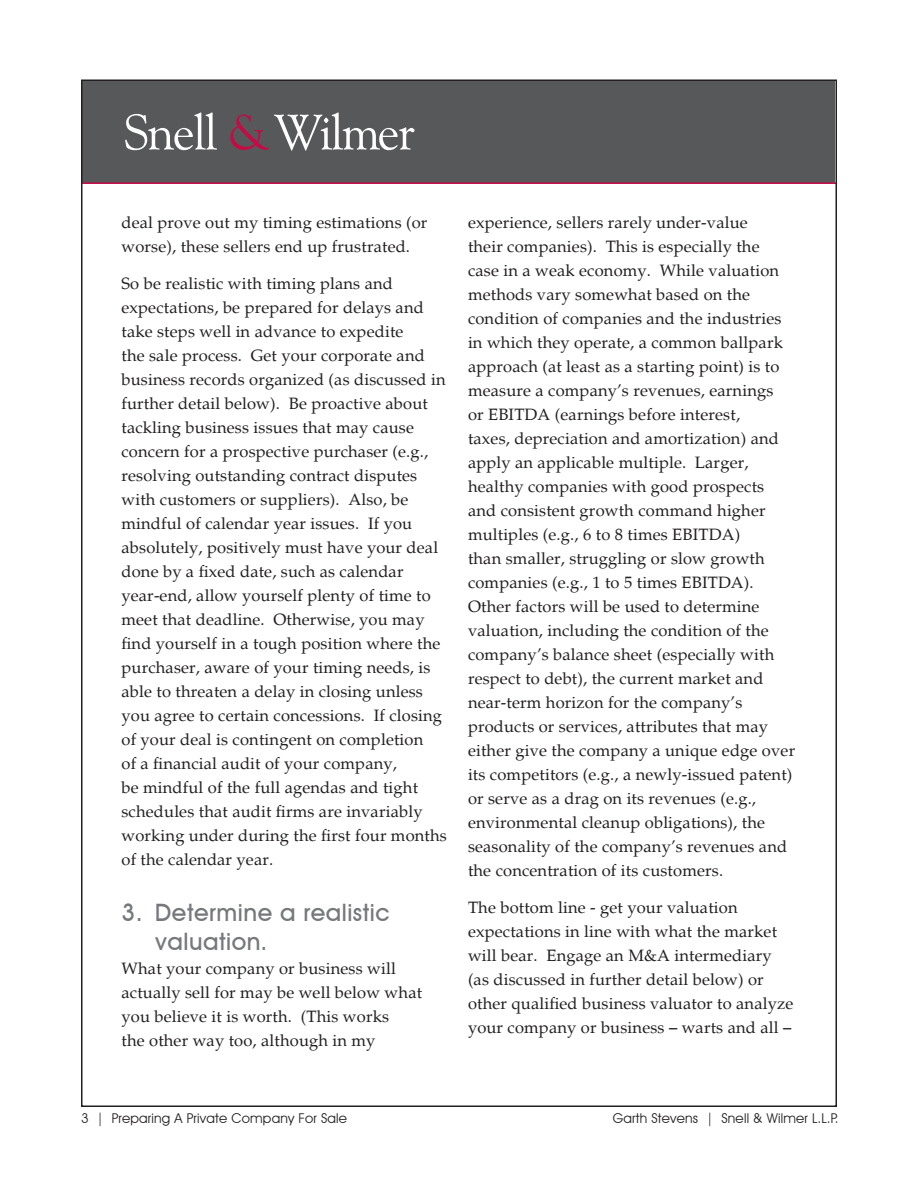
<style>
.page{position:relative;width:918px;height:1188px;background:#fff}
.page>*{position:absolute;margin:0;border:0;box-sizing:border-box;transform-origin:0 0}
.header_S_W_newslette{font:500 24px/28.8px "Avant Garde IT Cby BT";letter-spacing:.02em;color:#76787b}
.body_S_W_newsletter{font:16.5px/24px "Palatino";letter-spacing:.01em;color:#231f20}
.t1{font:13.5px "Avant Garde IT Cby BT";letter-spacing:.015em;color:#231f20}
</style>
<div class="page">
<div style="left:82px;top:80px;width:754px;height:103px;background:#57585a"></div>
<hr style="left:82px;top:182px;width:755px;height:2px;background:#c60a45">
<svg style="left:125px;top:112px;width:92px;height:38px"></svg>
<svg style="left:230px;top:112px;width:185px;height:39px"></svg>
<p class="body_S_W_newsletter" style="left:122px;top:211px;width:308px">deal prove out my timing estimations (or worse), these sellers end up frustrated.</p>
<p class="body_S_W_newsletter" style="left:122px;top:272px;width:327px">So be realistic with timing plans and expectations, be prepared for delays and take steps well in advance to expedite<br>the sale process. Get your corporate and business records organized (as discussed in further detail below). Be proactive about tackling business issues that may cause concern for a prospective purchaser (e.g., resolving outstanding contract disputes with customers or suppliers). Also, be mindful of calendar year issues. If you absolutely, positively must have your deal done by a fixed date, such as calendar year-end, allow yourself plenty of time to meet that deadline. Otherwise, you may find yourself in a tough position where the purchaser, aware of your timing needs, is able to threaten a delay in closing unless you agree to certain concessions. If closing of your deal is contingent on completion<br>of a financial audit of your company,<br>be mindful of the full agendas and tight schedules that audit firms are invariably working under during the first four months of the calendar year.</p>
<p class="header_S_W_newslette" style="left:155px;top:898px;width:236px;text-indent:-34px">3. Determine a realistic valuation.</p>
<p class="body_S_W_newsletter" style="left:122px;top:957px;width:302px">What your company or business will actually sell for may be well below what you believe it is worth. (This works<br>the other way too, although in my</p>
<p class="body_S_W_newsletter" style="left:468px;top:211px;width:329px">experience, sellers rarely under-value<br>their companies). This is especially the<br>case in a weak economy. While valuation methods vary somewhat based on the condition of companies and the industries in which they operate, a common ballpark approach (at least as a starting point) is to measure a company’s revenues, earnings<br>or EBITDA (earnings before interest,<br>taxes, depreciation and amortization) and apply an applicable multiple. Larger, healthy companies with good prospects and consistent growth command higher multiples (e.g., 6 to 8 times EBITDA)<br>than smaller, struggling or slow growth companies (e.g., 1 to 5 times EBITDA).<br>Other factors will be used to determine valuation, including the condition of the company’s balance sheet (especially with respect to debt), the current market and near-term horizon for the company’s products or services, attributes that may either give the company a unique edge over its competitors (e.g., a newly-issued patent) or serve as a drag on its revenues (e.g., environmental cleanup obligations), the seasonality of the company’s revenues and the concentration of its customers.</p>
<p class="body_S_W_newsletter" style="left:468px;top:896px;width:327px">The bottom line - get your valuation expectations in line with what the market will bear. Engage an M&amp;A intermediary (as discussed in further detail below) or other qualified business valuator to analyze your company or business – warts and all –</p>
<p class="t1" style="left:81px;top:1110px;width:268px">3 | Preparing A Private Company For Sale</p>
<p class="t1" style="left:613px;top:1110px;width:227px">Garth Stevens | Snell &amp; Wilmer L.L.P.</p>
</div>
